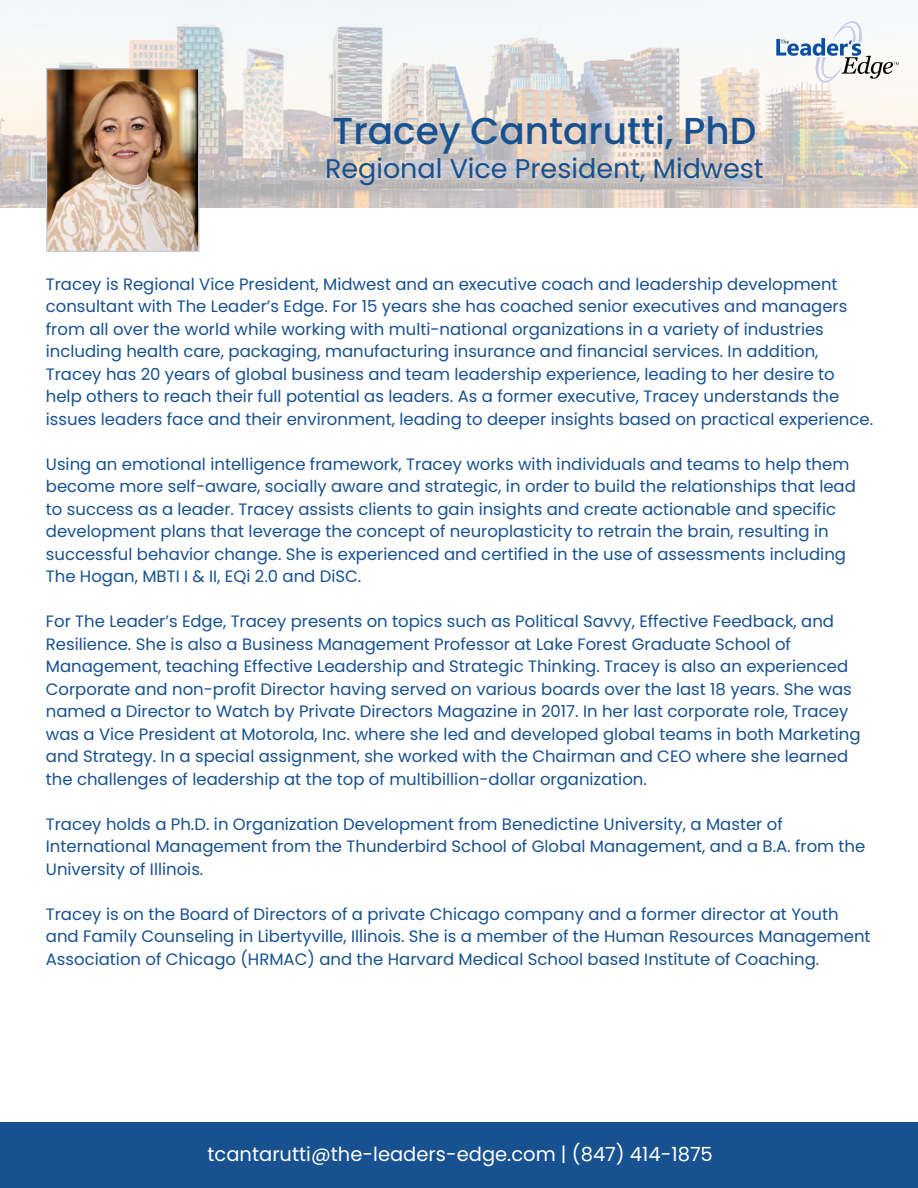
<style>
.page{position:relative;width:918px;height:1188px;background:#fff}
.page>*{position:absolute;margin:0;border:0;box-sizing:border-box;transform-origin:0 0}
.t1{font:500 37.5px "Poppins";color:#175190}
.t2{font:27px "Poppins";color:#175190}
.t3{font:19.5px "Poppins";color:#fff}
.t4{font:16.5px/22.5px "Poppins";color:#175190}
</style>
<div class="page">
<img style="left:0;top:0;width:918px;height:208px">
<img style="left:46px;top:68px;width:153px;height:184px">
<img style="left:774px;top:17px;width:128px;height:75px">
<div style="left:0;top:1123px;width:918px;height:65px;background:#175190"></div>
<h1 class="t1" style="left:332px;top:104px;width:426px">Tracey Cantarutti, PhD</h1>
<h2 class="t2" style="left:325px;top:149px;width:440px">Regional Vice President, Midwest</h2>
<p class="t4" style="left:46px;top:273px;width:829px">Tracey is Regional Vice President, Midwest and an executive coach and leadership development consultant with The Leader’s Edge. For 15 years she has coached senior executives and managers from all over the world while working with multi-national organizations in a variety of industries including health care, packaging, manufacturing insurance and financial services. In addition, Tracey has 20 years of global business and team leadership experience, leading to her desire to help others to reach their full potential as leaders. As a former executive, Tracey understands the issues leaders face and their environment, leading to deeper insights based on practical experience.</p>
<p class="t4" style="left:46px;top:453px;width:812px">Using an emotional intelligence framework, Tracey works with individuals and teams to help them become more self-aware, socially aware and strategic, in order to build the relationships that lead to success as a leader. Tracey assists clients to gain insights and create actionable and specific development plans that leverage the concept of neuroplasticity to retrain the brain, resulting in successful behavior change. She is experienced and certified in the use of assessments including The Hogan, MBTI I &amp; II, EQi 2.0 and DiSC.</p>
<p class="t4" style="left:46px;top:610px;width:816px">For The Leader’s Edge, Tracey presents on topics such as Political Savvy, Effective Feedback, and Resilience. She is also a Business Management Professor at Lake Forest Graduate School of Management, teaching Effective Leadership and Strategic Thinking. Tracey is also an experienced Corporate and non-profit Director having served on various boards over the last 18 years. She was named a Director to Watch by Private Directors Magazine in 2017. In her last corporate role, Tracey was a Vice President at Motorola, Inc. where she led and developed global teams in both Marketing and Strategy. In a special assignment, she worked with the Chairman and CEO where she learned the challenges of leadership at the top of multibillion-dollar organization.</p>
<p class="t4" style="left:46px;top:813px;width:821px">Tracey holds a Ph.D. in Organization Development from Benedictine University, a Master of<br>International Management from the Thunderbird School of Global Management, and a B.A. from the<br>University of Illinois.</p>
<p class="t4" style="left:46px;top:903px;width:826px">Tracey is on the Board of Directors of a private Chicago company and a former director at Youth and Family Counseling in Libertyville, Illinois. She is a member of the Human Resources Management<br>Association of Chicago (HRMAC) and the Harvard Medical School based Institute of Coaching.</p>
<p class="t3" style="left:208px;top:1141px;width:507px">tcantarutti@the-leaders-edge.com | (847) 414-1875</p>
</div>
